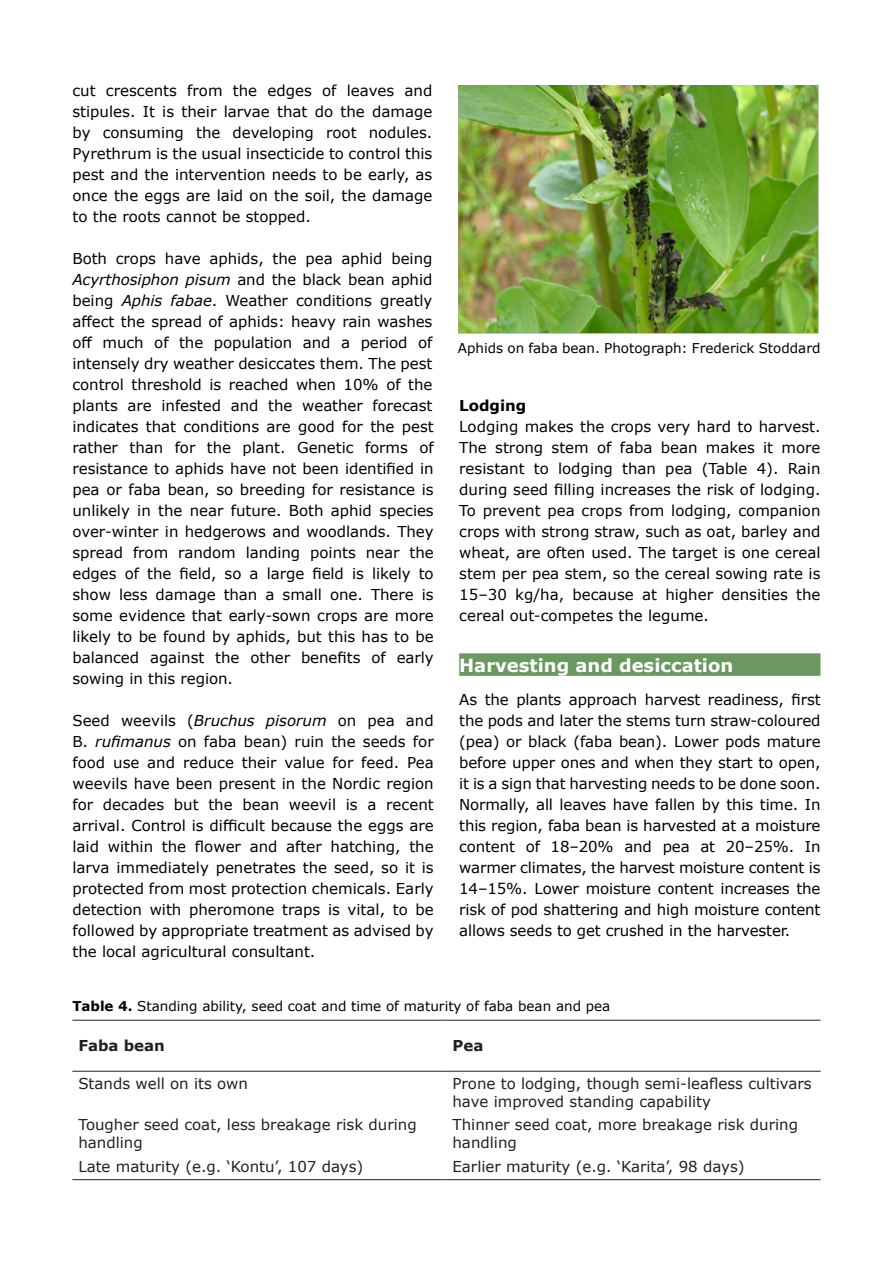
<style>
.page{position:relative;width:893px;height:1263px;background:#fff}
.page>*{position:absolute;margin:0;border:0;box-sizing:border-box;transform-origin:0 0}
.body_HL_white_green{font:700 18px "Verdana";color:#fff}
.body_text{font:15px/21px "Verdana";color:#000;text-align:justify}
.HL_1{font:15px/18px "Verdana";color:#231f20}
.HL_1-2{font:700 15px "Verdana";color:#231f20}
.body_text-2{font:700 15px "Verdana";color:#000}
.t1{font:13.5px "Verdana";color:#000}
.s1{font-style:italic}
.s2{font-weight:700}
</style>
<div class="page">
<div style="left:459px;top:653px;width:361px;height:23px;background:#6a9860"></div>
<hr style="left:72px;top:1071px;width:374px;height:1px;background:#231f20">
<hr style="left:446px;top:1071px;width:375px;height:1px;background:#231f20">
<hr style="left:72px;top:1020px;width:374px;height:1px;background:#231f20">
<hr style="left:446px;top:1020px;width:375px;height:1px;background:#231f20">
<hr style="left:72px;top:1179px;width:374px;height:1px;background:#231f20">
<hr style="left:446px;top:1179px;width:375px;height:1px;background:#231f20">
<img style="left:458px;top:86px;width:361px;height:248px">
<p class="body_text" style="left:72px;top:80px;width:361px">cut crescents from the edges of leaves and stipules. It is their larvae that do the damage by consuming the developing root nodules.<br>Pyrethrum is the usual insecticide to control this pest and the intervention needs to be early, as once the eggs are laid on the soil, the damage to the roots cannot be stopped.</p>
<p class="body_text" style="left:72px;top:248px;width:363px">Both crops have aphids, the pea aphid being <span class="s1">Acyrthosiphon pisum</span> and the black bean aphid being <span class="s1">Aphis fabae</span>. Weather conditions greatly affect the spread of aphids: heavy rain washes off much of the population and a period of intensely dry weather desiccates them. The pest control threshold is reached when 10% of the plants are infested and the weather forecast indicates that conditions are good for the pest rather than for the plant. Genetic forms of resistance to aphids have not been identified in pea or faba bean, so breeding for resistance is unlikely in the near future. Both aphid species over-winter in hedgerows and woodlands. They spread from random landing points near the edges of the field, so a large field is likely to show less damage than a small one. There is some evidence that early-sown crops are more likely to be found by aphids, but this has to be balanced against the other benefits of early sowing in this region.</p>
<p class="body_text" style="left:72px;top:710px;width:363px">Seed weevils (<span class="s1">Bruchus pisorum</span> on pea and B. <span class="s1">rufimanus</span> on faba bean) ruin the seeds for food use and reduce their value for feed. Pea weevils have been present in the Nordic region for decades but the bean weevil is a recent arrival. Control is difficult because the eggs are laid within the flower and after hatching, the larva immediately penetrates the seed, so it is protected from most protection chemicals. Early detection with pheromone traps is vital, to be followed by appropriate treatment as advised by the local agricultural consultant.</p>
<p class="t1" style="left:458px;top:338px;width:364px">Aphids on faba bean. Photograph: Frederick Stoddard</p>
<p class="body_text-2" style="left:459px;top:395px;width:69px">Lodging</p>
<p class="body_text" style="left:459px;top:416px;width:363px">Lodging makes the crops very hard to harvest.<br>The strong stem of faba bean makes it more resistant to lodging than pea (Table 4). Rain during seed filling increases the risk of lodging.<br>To prevent pea crops from lodging, companion crops with strong straw, such as oat, barley and wheat, are often used. The target is one cereal stem per pea stem, so the cereal sowing rate is 15–30 kg/ha, because at higher densities the cereal out-competes the legume.</p>
<p class="body_HL_white_green" style="left:459px;top:653px;width:275px">Harvesting and desiccation</p>
<p class="body_text" style="left:459px;top:689px;width:363px">As the plants approach harvest readiness, first the pods and later the stems turn straw-coloured (pea) or black (faba bean). Lower pods mature before upper ones and when they start to open, it is a sign that harvesting needs to be done soon.<br>Normally, all leaves have fallen by this time. In this region, faba bean is harvested at a moisture content of 18–20% and pea at 20–25%. In warmer climates, the harvest moisture content is 14–15%. Lower moisture content increases the risk of pod shattering and high moisture content allows seeds to get crushed in the harvester.</p>
<p class="t1" style="left:72px;top:997px;width:540px"><span class="s2">Table 4.</span> Standing ability, seed coat and time of maturity of faba bean and pea</p>
<p class="HL_1-2" style="left:78px;top:1035px;width:88px">Faba bean</p>
<p class="HL_1-2" style="left:452px;top:1035px;width:32px">Pea</p>
<p class="HL_1" style="left:78px;top:1074px;width:171px">Stands well on its own</p>
<p class="HL_1" style="left:452px;top:1074px;width:361px">Prone to lodging, though semi-leafless cultivars have improved standing capability</p>
<p class="HL_1" style="left:78px;top:1115px;width:340px">Tougher seed coat, less breakage risk during handling</p>
<p class="HL_1" style="left:452px;top:1115px;width:347px">Thinner seed coat, more breakage risk during handling</p>
<p class="HL_1" style="left:78px;top:1157px;width:287px">Late maturity (e.g. ‘Kontu’, 107 days)</p>
<p class="HL_1" style="left:452px;top:1157px;width:294px">Earlier maturity (e.g. ‘Karita’, 98 days)</p>
</div>
